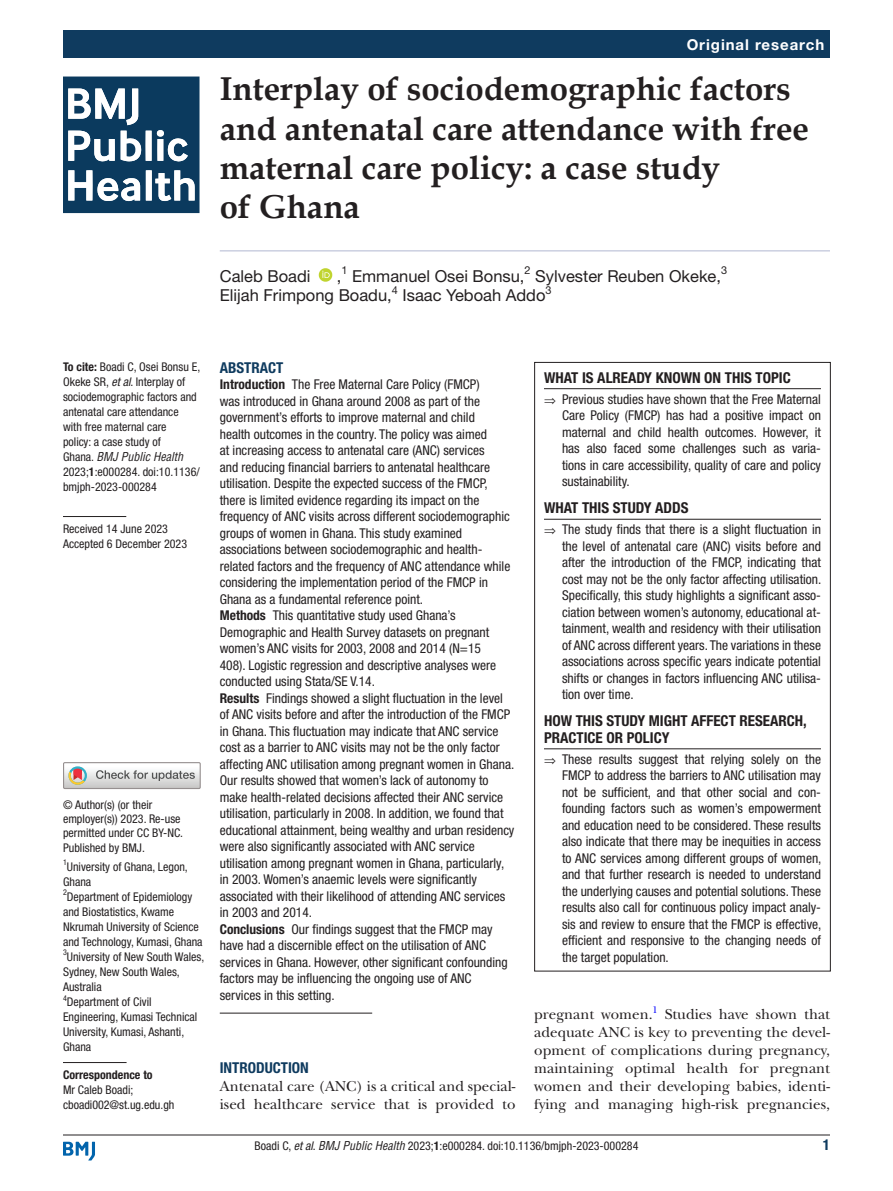
<style>
.page{position:relative;width:893px;height:1191px;background:#fff}
.page>*{position:absolute;margin:0;border:0;box-sizing:border-box;transform-origin:0 0}
.t1{font:700 33px/39px "Book Antiqua";color:#231f20}
.t2{font:16.5px "Helvetica Neue LT Std";color:#231f20}
.t3{font:15px/18px "New Baskerville";color:#231f20}
.t4{font:700 condensed 15px/16.5px "Helvetica Neue LT Std";color:#231f20}
.t5{font:700 condensed 15px "Helvetica Neue LT Std";color:#0f3b5f}
.t6{font:700 15px "Helvetica Neue LT Std";letter-spacing:.065em;color:#fff}
.t7{font:condensed 13.5px/16.5px "Helvetica Neue LT Std";color:#231f20;text-align:justify}
.t8{font:condensed 12px/15px "Helvetica Neue LT Std";color:#231f20}
.t9{font:italic condensed 12px "Helvetica LT Std";color:#231f20}
.t10{font:700 condensed 12px "Helvetica Neue LT Std";color:#231f20}
.t11{font:10.95px "Helvetica Neue LT Std";color:#231f20}
.t12{font:9.9px "New Baskerville";color:#00f}
.s1{font-weight:700}
.s2{font-style:italic}
.s3{font-family:"Helvetica Neue LT Std";font-style:normal}
.s4{font-family:"Helvetica LT Std";font-style:italic}
</style>
<div class="page">
<hr style="left:63px;top:1134px;width:767px;height:1px;background:#231f20">
<svg style="left:63px;top:1141px;width:32px;height:19px"></svg>
<div style="left:63px;top:762px;width:138px;height:27px;border:1px solid #969090"></div>
<svg style="left:64px;top:762px;width:136px;height:26px"></svg>
<hr style="left:220px;top:250px;width:610px;height:1px;background:#b1b7d1">
<svg style="left:319px;top:268px;width:13px;height:14px"></svg>
<div style="left:63px;top:31px;width:767px;height:27px;background:#0f3b5f"></div>
<hr style="left:63px;top:516px;width:63px;height:1px;background:#231f20">
<hr style="left:63px;top:1062px;width:64px;height:1px;background:#231f20">
<svg style="left:63px;top:76px;width:137px;height:137px"></svg>
<hr style="left:220px;top:1012px;width:152px;height:1px;background:#231f20">
<hr style="left:544px;top:388px;width:277px;height:1px;background:#231f20">
<hr style="left:544px;top:519px;width:277px;height:1px;background:#231f20">
<hr style="left:544px;top:748px;width:277px;height:1px;background:#231f20">
<p class="t6" style="left:687px;top:35px;width:139px">Original research</p>
<h1 class="t1" style="left:220px;top:70px;width:591px">Interplay of sociodemographic factors and antenatal care attendance with free maternal care policy: a case study<br>of Ghana</h1>
<p class="t11" style="left:341px;top:264px;width:8px">1</p>
<p class="t2" style="left:352px;top:266px;width:174px">Emmanuel Osei Bonsu,</p>
<p class="t11" style="left:525px;top:264px;width:8px">2</p>
<p class="t2" style="left:535px;top:266px;width:187px">Sylvester Reuben Okeke,</p>
<p class="t11" style="left:721px;top:264px;width:8px">3</p>
<p class="t2" style="left:220px;top:285px;width:174px">Elijah Frimpong Boadu,</p>
<p class="t11" style="left:392px;top:283px;width:8px">4</p>
<p class="t2" style="left:402px;top:285px;width:145px">Isaac Yeboah Addo</p>
<p class="t11" style="left:546px;top:283px;width:8px">3</p>
<p class="t2" style="left:220px;top:266px;width:92px">Caleb Boadi</p>
<p class="t2" style="left:337px;top:266px;width:6px">,</p>
<p class="t8" style="left:63px;top:359px;width:139px"><span class="s1">To cite:</span> Boadi C, Osei Bonsu E,<br>Okeke SR, <span class="s2">et al</span>. Interplay of sociodemographic factors and antenatal care attendance with free maternal care<br>policy: a case study of</p>
<p class="t9" style="left:63px;top:449px;width:122px"><span class="s3">Ghana.</span> BMJ Public Health</p>
<p class="t8" style="left:63px;top:464px;width:138px">2023;<span class="s1">1</span>:e000284. doi:10.1136/ bmjph-2023-000284</p>
<p class="t8" style="left:63px;top:521px;width:126px">Received 14 June 2023<br>Accepted 6 December 2023</p>
<p class="t8" style="left:63px;top:797px;width:122px;line-height:14.4px">© Author(s) (or their employer(s)) 2023. Re-use permitted under CC BY-NC.<br>Published by BMJ.</p>
<p class="t8" style="left:63px;top:859px;width:143px"><sup>1</sup>University of Ghana, Legon,<br>Ghana<br><sup>2</sup>Department of Epidemiology and Biostatistics, Kwame<br>Nkrumah University of Science and Technology, Kumasi, Ghana<br><sup>3</sup>University of New South Wales,<br>Sydney, New South Wales,<br>Australia<br><sup>4</sup>Department of Civil<br>Engineering, Kumasi Technical<br>University, Kumasi, Ashanti,<br>Ghana</p>
<p class="t10" style="left:63px;top:1067px;width:91px">Correspondence to</p>
<p class="t8" style="left:63px;top:1082px;width:113px">Mr Caleb Boadi; cboadi002@st.ug.edu.gh</p>
<p class="t5" style="left:220px;top:358px;width:65px">ABSTRACT</p>
<p class="t7" style="left:220px;top:376px;width:296px;text-align:left"><span class="s1">Introduction</span> The Free Maternal Care Policy (FMCP)<br>was introduced in Ghana around 2008 as part of the government’s efforts to improve maternal and child<br>health outcomes in the country. The policy was aimed<br>at increasing access to antenatal care (ANC) services<br>and reducing financial barriers to antenatal healthcare utilisation. Despite the expected success of the FMCP, there is limited evidence regarding its impact on the frequency of ANC visits across different sociodemographic groups of women in Ghana. This study examined associations between sociodemographic and health&shy;related factors and the frequency of ANC attendance while considering the implementation period of the FMCP in Ghana as a fundamental reference point.<br><span class="s1">Methods</span> This quantitative study used Ghana’s Demographic and Health Survey datasets on pregnant women’s ANC visits for 2003, 2008 and 2014 (N=15<br>408). Logistic regression and descriptive analyses were conducted using Stata/SE V.14.<br><span class="s1">Results</span> Findings showed a slight fluctuation in the level of ANC visits before and after the introduction of the FMCP in Ghana. This fluctuation may indicate that ANC service cost as a barrier to ANC visits may not be the only factor affecting ANC utilisation among pregnant women in Ghana.<br>Our results showed that women’s lack of autonomy to make health-related decisions affected their ANC service utilisation, particularly in 2008. In addition, we found that educational attainment, being wealthy and urban residency were also significantly associated with ANC service utilisation among pregnant women in Ghana, particularly, in 2003. Women’s anaemic levels were significantly associated with their likelihood of attending ANC services in 2003 and 2014.<br><span class="s1">Conclusions</span> Our findings suggest that the FMCP may have had a discernible effect on the utilisation of ANC services in Ghana. However, other significant confounding factors may be influencing the ongoing use of ANC services in this setting.</p>
<p class="t5" style="left:220px;top:1059px;width:91px">INTRODUCTION</p>
<p class="t3" style="left:220px;top:1077px;width:297px">Antenatal care (ANC) is a critical and special&shy;ised healthcare service that is provided to</p>
<p class="t4" style="left:544px;top:369px;width:248px">WHAT IS ALREADY KNOWN ON THIS TOPIC</p>
<p class="t7" style="left:562px;top:390px;width:260px;text-indent:-18px">⇒ Previous studies have shown that the Free Maternal Care Policy (FMCP) has had a positive impact on maternal and child health outcomes. However, it has also faced some challenges such as varia&shy;tions in care accessibility, quality of care and policy sustainability.</p>
<p class="t4" style="left:544px;top:499px;width:146px">WHAT THIS STUDY ADDS</p>
<p class="t7" style="left:562px;top:521px;width:261px;text-indent:-18px">⇒ The study finds that there is a slight fluctuation in the level of antenatal care (ANC) visits before and after the introduction of the FMCP, indicating that cost may not be the only factor affecting utilisation.<br>Specifically, this study highlights a significant asso&shy;ciation between women’s autonomy, educational at&shy;tainment, wealth and residency with their utilisation of ANC across different years. The variations in these associations across specific years indicate potential shifts or changes in factors influencing ANC utilisa&shy;tion over time.</p>
<p class="t4" style="left:544px;top:712px;width:264px">HOW THIS STUDY MIGHT AFFECT RESEARCH,<br>PRACTICE OR POLICY</p>
<p class="t7" style="left:562px;top:750px;width:261px;text-indent:-18px">⇒ These results suggest that relying solely on the FMCP to address the barriers to ANC utilisation may not be sufficient, and that other social and con&shy;founding factors such as women’s empowerment and education need to be considered. These results also indicate that there may be inequities in access to ANC services among different groups of women, and that further research is needed to understand the underlying causes and potential solutions. These results also call for continuous policy impact analy&shy;sis and review to ensure that the FMCP is effective, efficient and responsive to the changing needs of the target population.</p>
<p class="t12" style="left:652px;top:1003px;width:7px">1</p>
<p class="t3" style="left:534px;top:1005px;width:297px;text-align:justify;text-indent:130px">Studies have shown that adequate ANC is key to preventing the devel&shy;opment of complications during pregnancy, maintaining optimal health for pregnant women and their developing babies, identi&shy;fying and managing high-risk pregnancies,</p>
<p class="t3" style="left:534px;top:1005px;width:120px">pregnant women.</p>
<p class="t8" style="left:255px;top:1137px;width:385px">Boadi C, <span class="s2">et al</span>. <span class="s4">BMJ Public Health</span> 2023;<span class="s1">1</span>:e000284. doi:10.1136/bmjph-2023-000284</p>
<p class="t5" style="left:823px;top:1135px;width:9px">1</p>
</div>
